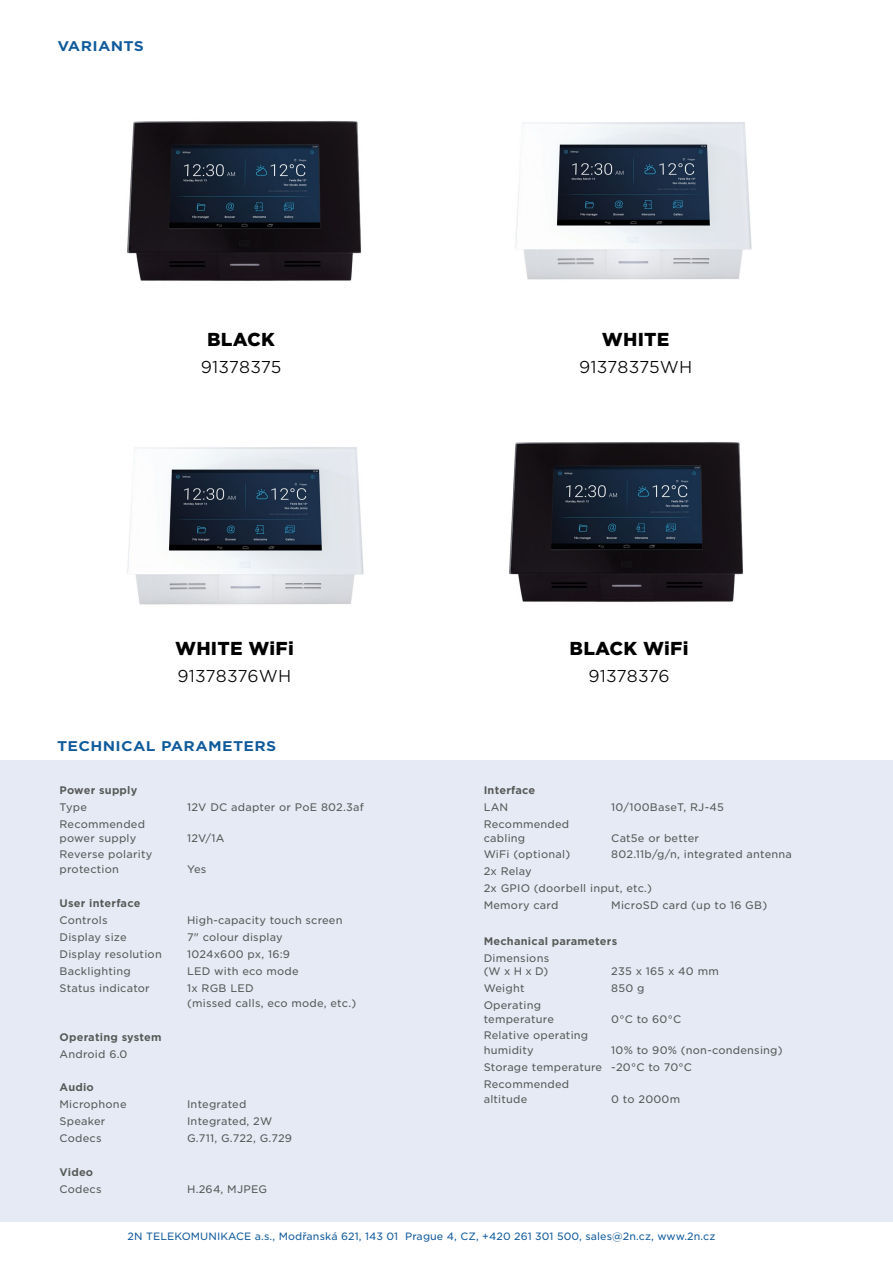
<style>
.page{position:relative;width:893px;height:1263px;background:#fff}
.page>*{position:absolute;margin:0;border:0;box-sizing:border-box;transform-origin:0 0}
.t1{font:900 18px "Gotham S Sm";letter-spacing:.01em;color:#000001}
.t2{font:300 16.5px "Gotham S Sm";letter-spacing:.005em;color:#000001}
.Záložky{font:700 13.5px "Gotham S Sm";letter-spacing:.02em;color:#105a9c;scale:1.11 1}
.Text_7_10{font:10.5px/13.5px "Gotham S Sm";letter-spacing:.02em;color:#555756}
.Nadpis_7_10_Interkom{font:700 10.5px "Gotham S Sm";letter-spacing:.02em;color:#565856}
.Text_7_10-2{font:10.5px "Gotham S Sm";letter-spacing:.02em;color:#565856}
.Text_7_10-3{font:10.2px "Gotham S Sm";letter-spacing:.01em;color:#105a9c}
.s1{color:#555756}
</style>
<div class="page">
<div style="left:0;top:760px;width:893px;height:461px;background:#e5eaf4"></div>
<img style="left:509px;top:442px;width:234px;height:160px">
<img style="left:515px;top:122px;width:237px;height:158px">
<img style="left:127px;top:121px;width:234px;height:160px">
<img style="left:127px;top:447px;width:237px;height:158px">
<p class="Záložky" style="left:57px;top:37px;width:80px">VARIANTS</p>
<p class="t1" style="left:207px;top:326px;width:69px">BLACK</p>
<p class="t2" style="left:201px;top:356px;width:82px">91378375</p>
<p class="t1" style="left:175px;top:636px;width:120px">WHITE WiFi</p>
<p class="t2" style="left:177px;top:665px;width:115px">91378376WH</p>
<p class="Záložky" style="left:57px;top:736px;width:199px">TECHNICAL PARAMETERS</p>
<p class="Nadpis_7_10_Interkom" style="left:60px;top:783px;width:79px">Power supply</p>
<p class="Text_7_10" style="left:60px;top:800px;width:29px">Type</p>
<p class="Text_7_10" style="left:187px;top:800px;width:178px">12V DC adapter or PoE 802.3af</p>
<p class="Text_7_10" style="left:60px;top:817px;width:87px">Recommended power supply</p>
<p class="Text_7_10" style="left:187px;top:831px;width:39px">12V/1A</p>
<p class="Text_7_10" style="left:60px;top:847px;width:94px;line-height:15px">Reverse polarity protection</p>
<p class="Text_7_10" style="left:187px;top:863px;width:21px">Yes</p>
<p class="Nadpis_7_10_Interkom" style="left:60px;top:896px;width:82px">User interface</p>
<p class="Text_7_10" style="left:60px;top:913px;width:50px">Controls</p>
<p class="Text_7_10" style="left:187px;top:913px;width:157px">High-capacity touch screen</p>
<p class="Text_7_10" style="left:60px;top:930px;width:69px">Display size</p>
<p class="Text_7_10" style="left:187px;top:930px;width:97px">7" colour display</p>
<p class="Text_7_10" style="left:60px;top:947px;width:104px">Display resolution</p>
<p class="Text_7_10" style="left:187px;top:947px;width:104px">1024x600 px, 16:9</p>
<p class="Text_7_10" style="left:60px;top:964px;width:73px">Backlighting</p>
<p class="Text_7_10" style="left:187px;top:964px;width:113px">LED with eco mode</p>
<p class="Text_7_10" style="left:60px;top:981px;width:92px">Status indicator</p>
<p class="Text_7_10" style="left:187px;top:981px;width:68px">1x RGB LED</p>
<p class="Text_7_10" style="left:187px;top:996px;width:171px">(missed calls, eco mode, etc.)</p>
<p class="Nadpis_7_10_Interkom" style="left:60px;top:1029px;width:104px">Operating system</p>
<p class="Text_7_10" style="left:60px;top:1047px;width:69px">Android 6.0</p>
<p class="Nadpis_7_10_Interkom" style="left:60px;top:1080px;width:36px">Audio</p>
<p class="Text_7_10" style="left:60px;top:1097px;width:69px">Microphone</p>
<p class="Text_7_10" style="left:187px;top:1097px;width:61px">Integrated</p>
<p class="Text_7_10" style="left:60px;top:1114px;width:47px">Speaker</p>
<p class="Text_7_10" style="left:187px;top:1114px;width:87px">Integrated, 2W</p>
<p class="Text_7_10" style="left:60px;top:1131px;width:44px">Codecs</p>
<p class="Text_7_10" style="left:187px;top:1131px;width:107px">G.711, G.722, G.729</p>
<p class="Nadpis_7_10_Interkom" style="left:60px;top:1165px;width:35px">Video</p>
<p class="Text_7_10" style="left:60px;top:1182px;width:44px">Codecs</p>
<p class="Text_7_10" style="left:187px;top:1182px;width:82px">H.264, MJPEG</p>
<p class="t1" style="left:602px;top:326px;width:69px">WHITE</p>
<p class="t2" style="left:579px;top:356px;width:115px">91378375WH</p>
<p class="t1" style="left:570px;top:636px;width:120px">BLACK WiFi</p>
<p class="t2" style="left:588px;top:665px;width:83px">91378376</p>
<p class="Nadpis_7_10_Interkom" style="left:484px;top:783px;width:53px">Interface</p>
<p class="Text_7_10" style="left:484px;top:800px;width:26px">LAN</p>
<p class="Text_7_10" style="left:611px;top:800px;width:114px">10/100BaseT, RJ-45</p>
<p class="Text_7_10" style="left:484px;top:817px;width:87px">Recommended cabling</p>
<p class="Text_7_10" style="left:611px;top:831px;width:89px">Cat5e or better</p>
<p class="Text_7_10" style="left:484px;top:848px;width:88px">WiFi (optional)</p>
<p class="Text_7_10" style="left:611px;top:848px;width:182px">802.11b/g/n, integrated antenna</p>
<p class="Text_7_10" style="left:484px;top:864px;width:50px">2x Relay</p>
<p class="Text_7_10-2" style="left:484px;top:881px;width:170px"><span class="s1">2x GPIO</span> (doorbell input, etc.)</p>
<p class="Text_7_10" style="left:484px;top:898px;width:76px">Memory card</p>
<p class="Text_7_10" style="left:611px;top:898px;width:157px">MicroSD card (up to 16 GB)</p>
<p class="Nadpis_7_10_Interkom" style="left:484px;top:934px;width:135px">Mechanical parameters</p>
<p class="Text_7_10" style="left:484px;top:951px;width:67px">Dimensions</p>
<p class="Text_7_10" style="left:484px;top:964px;width:66px">(W x H x D)</p>
<p class="Text_7_10" style="left:611px;top:964px;width:109px">235 x 165 x 40 mm</p>
<p class="Text_7_10" style="left:484px;top:981px;width:42px">Weight</p>
<p class="Text_7_10" style="left:611px;top:981px;width:35px">850 g</p>
<p class="Text_7_10" style="left:484px;top:998px;width:72px">Operating temperature</p>
<p class="Text_7_10" style="left:611px;top:1012px;width:71px">0°C to 60°C</p>
<p class="Text_7_10" style="left:484px;top:1028px;width:106px;line-height:15px">Relative operating humidity</p>
<p class="Text_7_10" style="left:611px;top:1043px;width:173px">10% to 90% (non-condensing)</p>
<p class="Text_7_10" style="left:484px;top:1060px;width:120px">Storage temperature</p>
<p class="Text_7_10" style="left:611px;top:1060px;width:82px">-20°C to 70°C</p>
<p class="Text_7_10" style="left:484px;top:1077px;width:87px;line-height:15px">Recommended altitude</p>
<p class="Text_7_10" style="left:611px;top:1092px;width:70px">0 to 2000m</p>
<p class="Text_7_10-3" style="left:128px;top:1230px;width:589px">2N TELEKOMUNIKACE a.s., Modřanská 621, 143 01 Prague 4, CZ, +420 261 301 500, sales@2n.cz, www.2n.cz</p>
</div>
